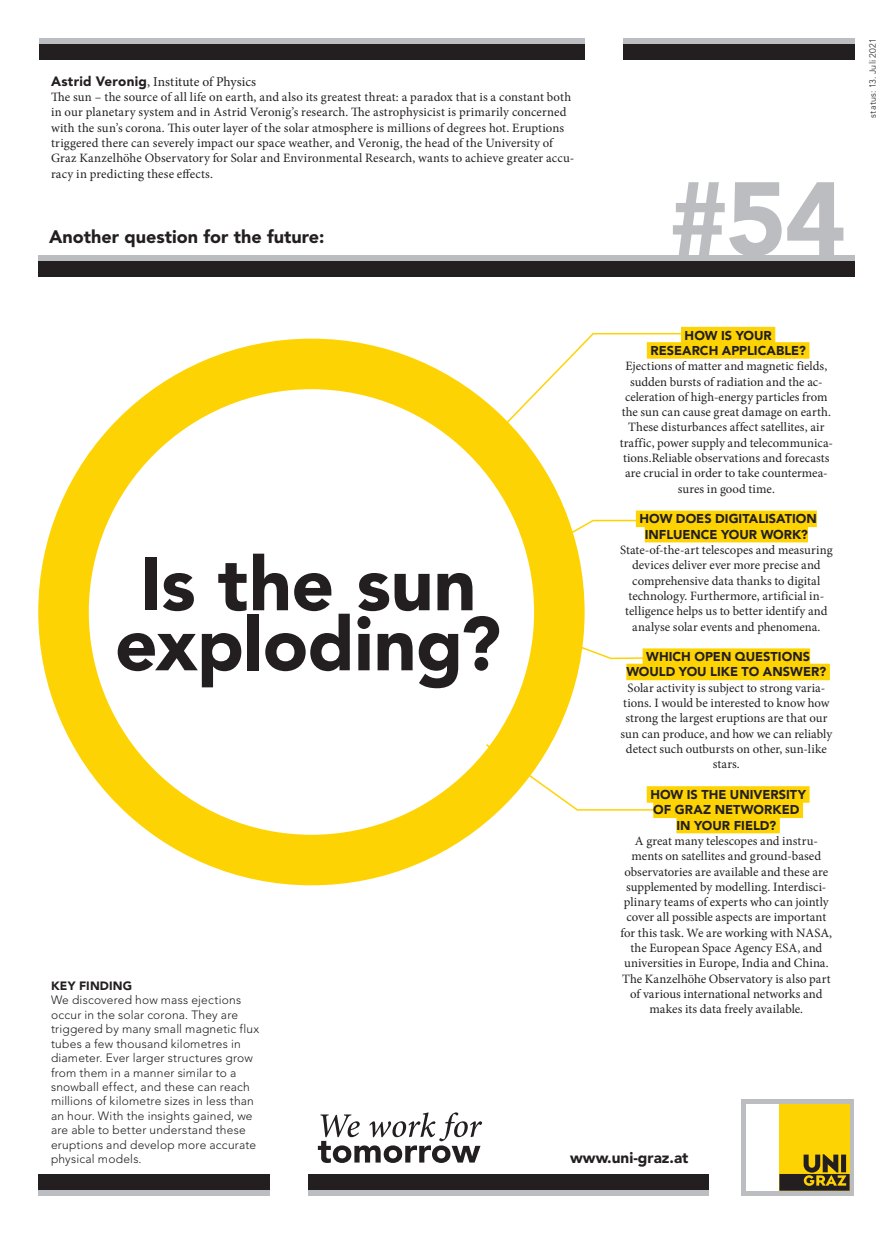
<style>
.page{position:relative;width:893px;height:1234px;background:#fff}
.page>*{position:absolute;margin:0;border:0;box-sizing:border-box;transform-origin:0 0}
.t1{font:900 103.2px "Avenir LT Std";color:#bcbdc0}
.Frage_im_Kreis_EN{font:900 74.85px/60px "Avenir LT Std";letter-spacing:-.005em;color:#231f20;text-align:center}
.Noch_eine_Frage___EN{font:900 18px "Avenir LT Std";color:#231f20}
.t2{font:900 15.3px "Avenir LT Std";color:#231f20}
.Lead{font:13.5px "Minion Pro";color:#231f20}
.Spalte_rechts_EN{font:12.75px/15.3px "Minion Pro";color:#231f20;text-align:center}
.Lead_EN{font:12.75px/15.3px "Minion Pro";letter-spacing:.01em;color:#231f20}
.Spalte_rechts{font:12.75px/15.3px "Minion Pro";color:#231f20;text-align:center}
.Spalte_rechts-2{font:900 12.75px "Avenir LT Std";color:#231f20}
.Key_Finding_EN{font:300 12px/14.4px "Avenir LT Std";letter-spacing:.015em;color:#231f20}
.Key_Finding_EN-2{font:900 12px "Avenir LT Std";letter-spacing:.015em;color:#231f20}
.t3{font:300 9px "Avenir LT Std";letter-spacing:.025em;color:#231f20}
.s1{font-family:"Avenir LT Std";font-weight:900}
</style>
<div class="page">
<div style="left:623px;top:43px;width:231px;height:17px;background:#231f20"></div>
<div style="left:623px;top:38px;width:231px;height:5px;background:#bcbdc0"></div>
<div style="left:39px;top:43px;width:546px;height:17px;background:#231f20"></div>
<div style="left:39px;top:38px;width:546px;height:5px;background:#bcbdc0"></div>
<div style="left:38px;top:260px;width:816px;height:17px;background:#231f20"></div>
<div style="left:38px;top:255px;width:816px;height:5px;background:#bcbdc0"></div>
<div style="left:308px;top:1173px;width:400px;height:17px;background:#231f20"></div>
<div style="left:308px;top:1190px;width:400px;height:5px;background:#bcbdc0"></div>
<div style="left:38px;top:1173px;width:232px;height:17px;background:#231f20"></div>
<div style="left:38px;top:1190px;width:232px;height:5px;background:#bcbdc0"></div>
<div style="left:741px;top:1098px;width:113px;height:97px;background:#bcbdc0"></div>
<div style="left:779px;top:1103px;width:70px;height:87px;background:#fed304"></div>
<svg style="left:779px;top:1154px;width:70px;height:36px"></svg>
<div style="left:746px;top:1103px;width:33px;height:87px;background:#fff"></div>
<svg style="left:318px;top:1112px;width:164px;height:50px"></svg>
<div style="left:38px;top:338px;width:547px;height:547px;background:#fed304;border-radius:50%"></div>
<div style="left:89px;top:389px;width:445px;height:445px;background:#fff;border-radius:50%"></div>
<svg style="left:580px;top:637px;width:63px;height:22px"></svg>
<svg style="left:568px;top:519px;width:114px;height:37px"></svg>
<svg style="left:473px;top:332px;width:209px;height:125px"></svg>
<svg style="left:484px;top:742px;width:169px;height:69px"></svg>
<div style="left:681px;top:327px;width:94px;height:16px;background:#fed304"></div>
<div style="left:647px;top:342px;width:162px;height:16px;background:#fed304"></div>
<div style="left:636px;top:510px;width:181px;height:17px;background:#fed304"></div>
<div style="left:645px;top:526px;width:163px;height:16px;background:#fed304"></div>
<div style="left:643px;top:648px;width:167px;height:16px;background:#fed304"></div>
<div style="left:626px;top:663px;width:204px;height:17px;background:#fed304"></div>
<div style="left:647px;top:786px;width:163px;height:16px;background:#fed304"></div>
<div style="left:653px;top:801px;width:150px;height:16px;background:#fed304"></div>
<div style="left:676px;top:816px;width:104px;height:17px;background:#fed304"></div>
<p class="Lead" style="left:51px;top:72px;width:207px"><span class="s1">Astrid Veronig</span>, Institute of Physics</p>
<p class="Lead_EN" style="left:51px;top:89px;width:525px">The sun – the source of all life on earth, and also its greatest threat: a paradox that is a constant both in our planetary system and in Astrid Veronig’s research. The astrophysicist is primarily concerned with the sun’s corona. This outer layer of the solar atmosphere is millions of degrees hot. Eruptions triggered there can severely impact our space weather, and Veronig, the head of the University of Graz Kanzelhöhe Observatory for Solar and Environmental Research, wants to achieve greater accu&shy;racy in predicting these effects.</p>
<p class="Noch_eine_Frage___EN" style="left:49px;top:226px;width:277px">Another question for the future:</p>
<p class="t3" style="left:868px;top:118px;width:81px;rotate:-90deg">status: 13. Juli 2021</p>
<h1 class="t1" style="left:668px;top:157px;width:179px">#54</h1>
<p class="Frage_im_Kreis_EN" style="left:115px;top:553px;width:388px">Is the sun exploding?</p>
<p class="Key_Finding_EN-2" style="left:51px;top:978px;width:83px">KEY FINDING</p>
<p class="Key_Finding_EN" style="left:51px;top:992px;width:210px">We discovered how mass ejections occur in the solar corona. They are triggered by many small magnetic flux tubes a few thousand kilometres in diameter. Ever larger structures grow from them in a manner similar to a snowball effect, and these can reach millions of kilometre sizes in less than an hour. With the insights gained, we are able to better understand these eruptions and develop more accurate physical models.</p>
<p class="Spalte_rechts-2" style="left:685px;top:327px;width:89px">HOW IS YOUR</p>
<p class="Spalte_rechts-2" style="left:650px;top:343px;width:157px">RESEARCH APPLICABLE?</p>
<p class="Spalte_rechts_EN" style="left:620px;top:358px;width:215px">Ejections of matter and magnetic fields, sudden bursts of radiation and the ac&shy;celeration of high-energy particles from the sun can cause great damage on earth.<br>These disturbances affect satellites, air traffic, power supply and telecommunica&shy;tions.Reliable observations and forecasts are crucial in order to take countermea&shy;sures in good time.</p>
<p class="Spalte_rechts-2" style="left:639px;top:511px;width:179px">HOW DOES DIGITALISATION</p>
<p class="Spalte_rechts-2" style="left:645px;top:526px;width:165px">INFLUENCE YOUR WORK?</p>
<p class="Spalte_rechts_EN" style="left:620px;top:542px;width:214px">State-of-the-art telescopes and measuring devices deliver ever more precise and comprehensive data thanks to digital technology. Furthermore, artificial in&shy;telligence helps us to better identify and analyse solar events and phenomena.</p>
<p class="Spalte_rechts-2" style="left:646px;top:649px;width:165px">WHICH OPEN QUESTIONS</p>
<p class="Spalte_rechts-2" style="left:626px;top:664px;width:201px">WOULD YOU LIKE TO ANSWER?</p>
<p class="Spalte_rechts" style="left:620px;top:680px;width:213px">Solar activity is subject to strong varia&shy;tions. I would be interested to know how strong the largest eruptions are that our sun can produce, and how we can reliably detect such outbursts on other, sun-like stars.</p>
<p class="Spalte_rechts-2" style="left:650px;top:786px;width:157px">HOW IS THE UNIVERSITY</p>
<p class="Spalte_rechts-2" style="left:653px;top:802px;width:148px">OF GRAZ NETWORKED</p>
<p class="Spalte_rechts-2" style="left:676px;top:817px;width:101px">IN YOUR FIELD?</p>
<p class="Spalte_rechts_EN" style="left:621px;top:833px;width:213px">A great many telescopes and instru&shy;ments on satellites and ground-based observatories are available and these are supplemented by modelling. Interdisci&shy;plinary teams of experts who can jointly cover all possible aspects are important for this task. We are working with NASA, the European Space Agency ESA, and universities in Europe, India and China.<br>The Kanzelhöhe Observatory is also part of various international networks and makes its data freely available.</p>
<p class="t2" style="left:570px;top:1148px;width:120px">www.uni-graz.at</p>
</div>
